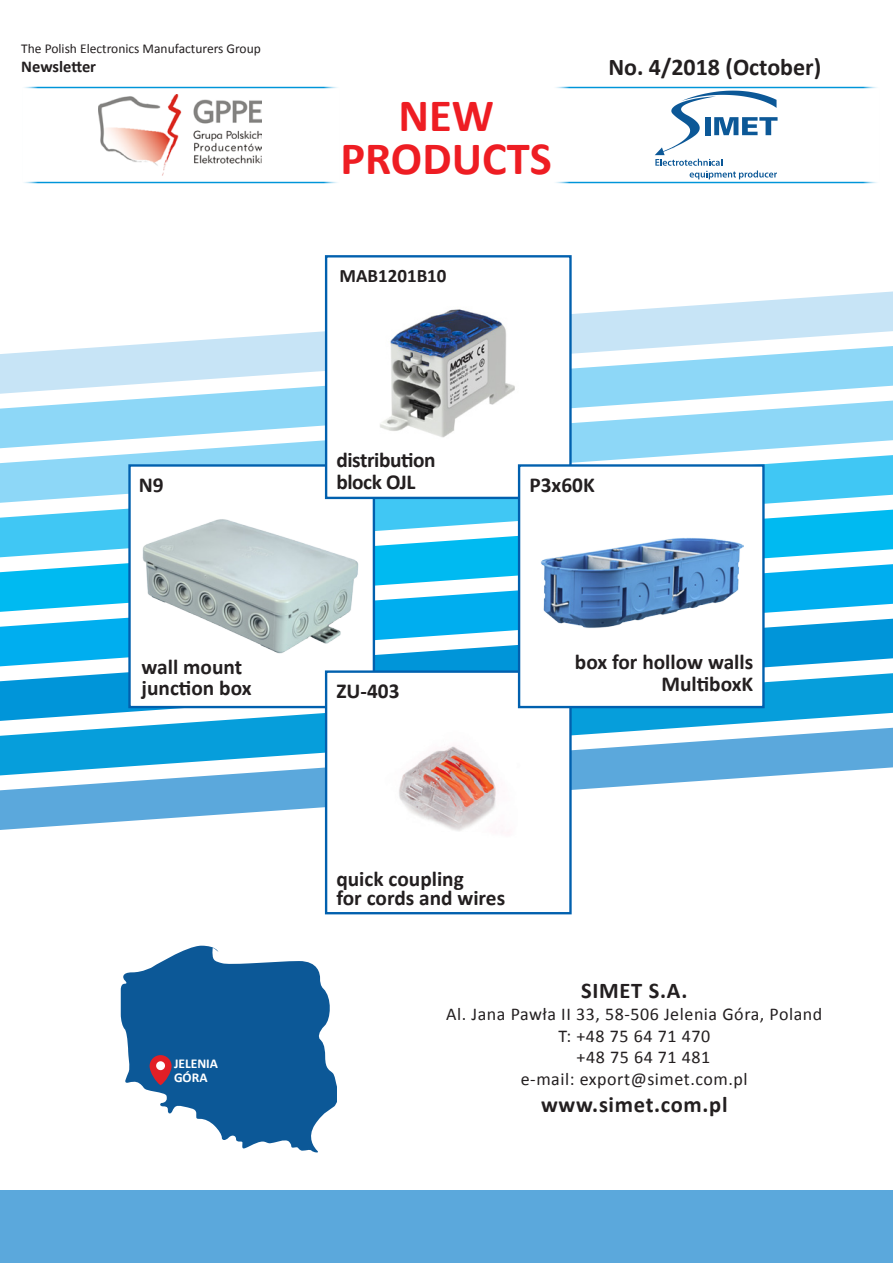
<style>
.page{position:relative;width:893px;height:1263px;background:#fff}
.page>*{position:absolute;margin:0;border:0;box-sizing:border-box;transform-origin:0 0}
.Opisy_produkt{font:700 46.5px "Calibri";color:#ee1d23}
.Opisy_produkt-2{font:700 24px "Calibri";color:#231f20}
.t1{font:700 22.5px "Calibri";letter-spacing:.03em;color:#231f20}
.Opisy_produkt-3{font:700 21.3px "Calibri";color:#231f20}
.Opisy_produkt-4{font:700 21.3px "Calibri";letter-spacing:-.02em;color:#231f20}
.Opisy_produkt-5{font:700 19.05px "Calibri";color:#231f20}
.t2{font:18px "Calibri";letter-spacing:.03em;color:#231f20}
.Opisy_produkt-6{font:700 16.5px "Calibri";color:#231f20}
.Opisy_produkt-7{font:13.5px "Calibri";color:#231f20}
.Opisy_produkt-8{font:700 13.5px/13.5px "Calibri";color:#fff}
</style>
<div class="page">
<svg style="left:118px;top:291px;width:775px;height:55px"></svg>
<svg style="left:0;top:775px;width:784px;height:55px"></svg>
<svg style="left:0;top:346px;width:893px;height:55px"></svg>
<svg style="left:0;top:721px;width:893px;height:54px"></svg>
<svg style="left:0;top:401px;width:893px;height:54px;fill:#8dd7f7"></svg>
<svg style="left:0;top:666px;width:893px;height:55px"></svg>
<svg style="left:0;top:455px;width:893px;height:55px"></svg>
<svg style="left:0;top:612px;width:893px;height:54px"></svg>
<svg style="left:0;top:510px;width:893px;height:102px"></svg>
<div style="left:0;top:1191px;width:893px;height:72px;background:#5ba8dc"></div>
<div style="left:128px;top:464px;width:247px;height:244px;background:#fff;border:2px solid #0160ae"></div>
<img style="left:142px;top:519px;width:217px;height:135px">
<div style="left:325px;top:255px;width:247px;height:244px;background:#fff;border:2px solid #0160ae"></div>
<img style="left:380px;top:309px;width:135px;height:129px">
<div style="left:325px;top:670px;width:247px;height:244px;background:#fff;border:2px solid #0160ae"></div>
<img style="left:399px;top:678px;width:158px;height:154px">
<div style="left:518px;top:464px;width:247px;height:244px;background:#fff;border:2px solid #0160ae"></div>
<img style="left:540px;top:538px;width:203px;height:90px">
<svg style="left:121px;top:946px;width:215px;height:207px"></svg>
<svg style="left:150px;top:1055px;width:22px;height:30px"></svg>
<div style="left:156px;top:1061px;width:9px;height:9px;background:#fff;border-radius:50%"></div>
<div style="left:552px;top:87px;width:328px;height:96px;border:2px solid #0095d9"></div>
<div style="left:21px;top:87px;width:320px;height:96px;border:2px solid #0095d9"></div>
<svg style="left:655px;top:91px;width:122px;height:88px"></svg>
<img style="left:98px;top:95px;width:163px;height:80px">
<p class="Opisy_produkt-7" style="left:21px;top:40px;width:241px">The Polish Electronics Manufacturers Group</p>
<p class="Opisy_produkt-6" style="left:21px;top:56px;width:76px">Newsletter</p>
<p class="Opisy_produkt-3" style="left:139px;top:471px;width:26px">N9</p>
<p class="Opisy_produkt-3" style="left:142px;top:653px;width:102px">wall mount</p>
<p class="Opisy_produkt-3" style="left:142px;top:674px;width:111px">junction box</p>
<p class="Opisy_produkt-8" style="left:174px;top:1057px;width:46px">JELENIA<br>GÓRA</p>
<p class="Opisy_produkt" style="left:398px;top:85px;width:97px">NEW</p>
<p class="Opisy_produkt" style="left:341px;top:129px;width:213px">PRODUCTS</p>
<p class="Opisy_produkt-5" style="left:339px;top:263px;width:109px">MAB1201B10</p>
<p class="Opisy_produkt-2" style="left:608px;top:51px;width:214px">No. 4/2018 (October)</p>
<p class="Opisy_produkt-4" style="left:336px;top:447px;width:101px">distribution</p>
<p class="Opisy_produkt-4" style="left:336px;top:468px;width:81px">block OJL</p>
<p class="Opisy_produkt-3" style="left:529px;top:471px;width:67px">P3x60K</p>
<p class="Opisy_produkt-3" style="left:336px;top:677px;width:65px">ZU-403</p>
<p class="Opisy_produkt-3" style="left:336px;top:865px;width:129px">quick coupling</p>
<p class="Opisy_produkt-3" style="left:336px;top:884px;width:170px">for cords and wires</p>
<p class="Opisy_produkt-3" style="left:575px;top:649px;width:180px">box for hollow walls</p>
<p class="Opisy_produkt-3" style="left:661px;top:670px;width:93px">MultiboxK</p>
<p class="t1" style="left:581px;top:976px;width:108px">SIMET S.A.</p>
<p class="t2" style="left:446px;top:1002px;width:378px">Al. Jana Pawła II 33, 58-506 Jelenia Góra, Poland</p>
<p class="t2" style="left:558px;top:1024px;width:153px">T: +48 75 64 71 470</p>
<p class="t2" style="left:577px;top:1046px;width:135px">+48 75 64 71 481</p>
<p class="t2" style="left:521px;top:1067px;width:228px">e-mail: export@simet.com.pl</p>
<p class="t1" style="left:541px;top:1090px;width:188px">www.simet.com.pl</p>
</div>
